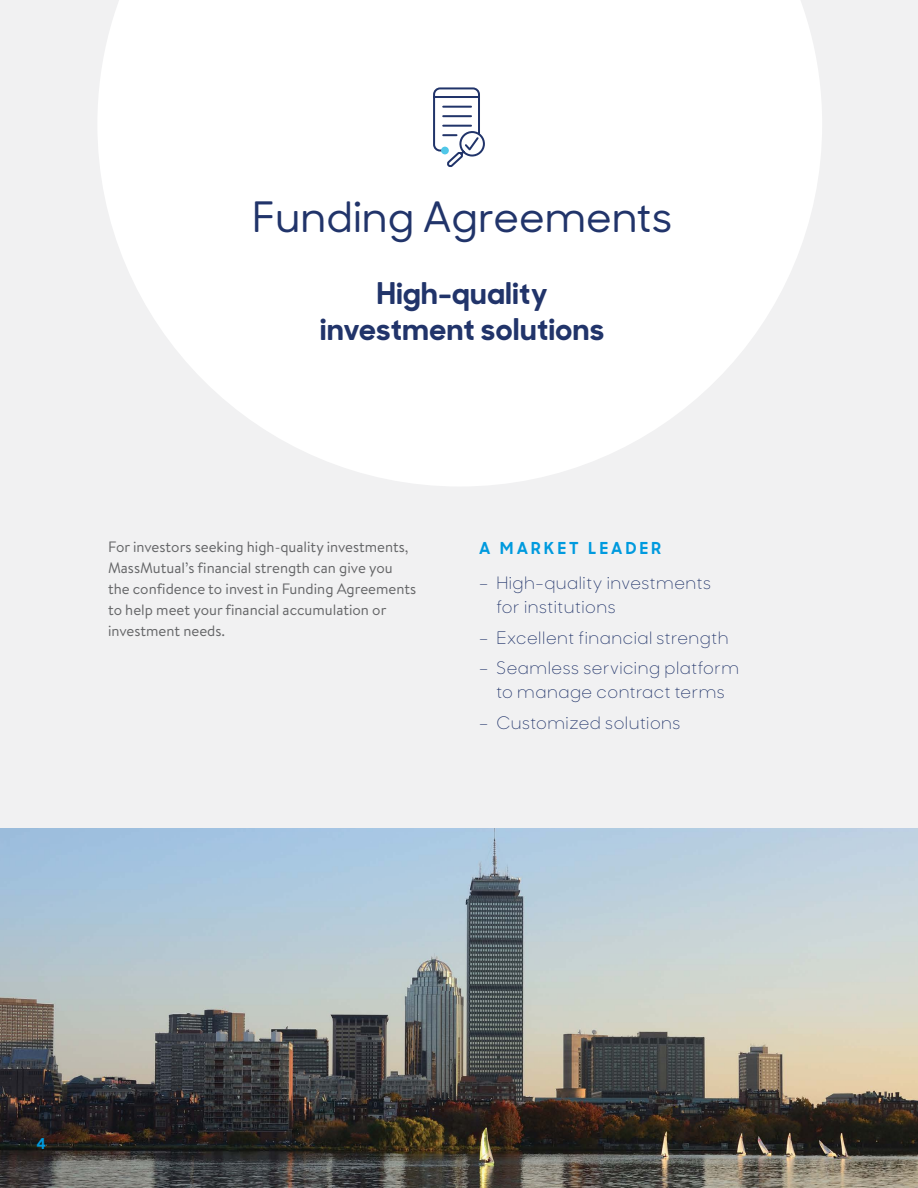
<style>
.page{position:relative;width:918px;height:1188px;background:#fff}
.page>*{position:absolute;margin:0;border:0;box-sizing:border-box;transform-origin:0 0}
.t1{font:500 42px "MM Sharp Sans";color:#21346a}
.t2{font:700 30px/36px "MM Sharp Sans";letter-spacing:.02em;color:#21346a;text-align:center}
.t3{font:300 17.25px/24px "MM Sharp Sans";letter-spacing:.03em;color:#21346a}
.t4{font:700 16.5px "MM Sharp Sans";letter-spacing:.2em;color:#009ade}
.t5{font:15px/21px "MM Brandon Text";color:#636466}
.t6{font:700 15px "MM Sharp Sans";color:#009ade}
</style>
<div class="page">
<div style="left:0;top:0;width:918px;height:828px;background:#f1f1f2"></div>
<img style="left:0;top:828px;width:918px;height:360px">
<svg style="left:98px;top:0;width:724px;height:486px;fill:#fff"></svg>
<svg style="left:432px;top:86px;width:54px;height:83px"></svg>
<h1 class="t1" style="left:252px;top:186px;width:422px">Funding Agreements</h1>
<h2 class="t2" style="left:320px;top:272px;width:285px">High-quality investment solutions</h2>
<p class="t5" style="left:108px;top:536px;width:310px">For investors seeking high-quality investments, MassMutual’s financial strength can give you the confidence to invest in Funding Agreements to help meet your financial accumulation or investment needs.</p>
<p class="t4" style="left:479px;top:535px;width:183px">A MARKET LEADER</p>
<p class="t3" style="left:496px;top:570px;width:216px;text-indent:-17px">– High-quality investments for institutions</p>
<p class="t3" style="left:479px;top:624px;width:251px">– Excellent financial strength</p>
<p class="t3" style="left:479px;top:655px;width:261px;text-align:center">– Seamless servicing platform to manage contract terms</p>
<p class="t3" style="left:479px;top:710px;width:203px">– Customized solutions</p>
<p class="t6" style="left:37px;top:1131px;width:11px">4</p>
</div>
